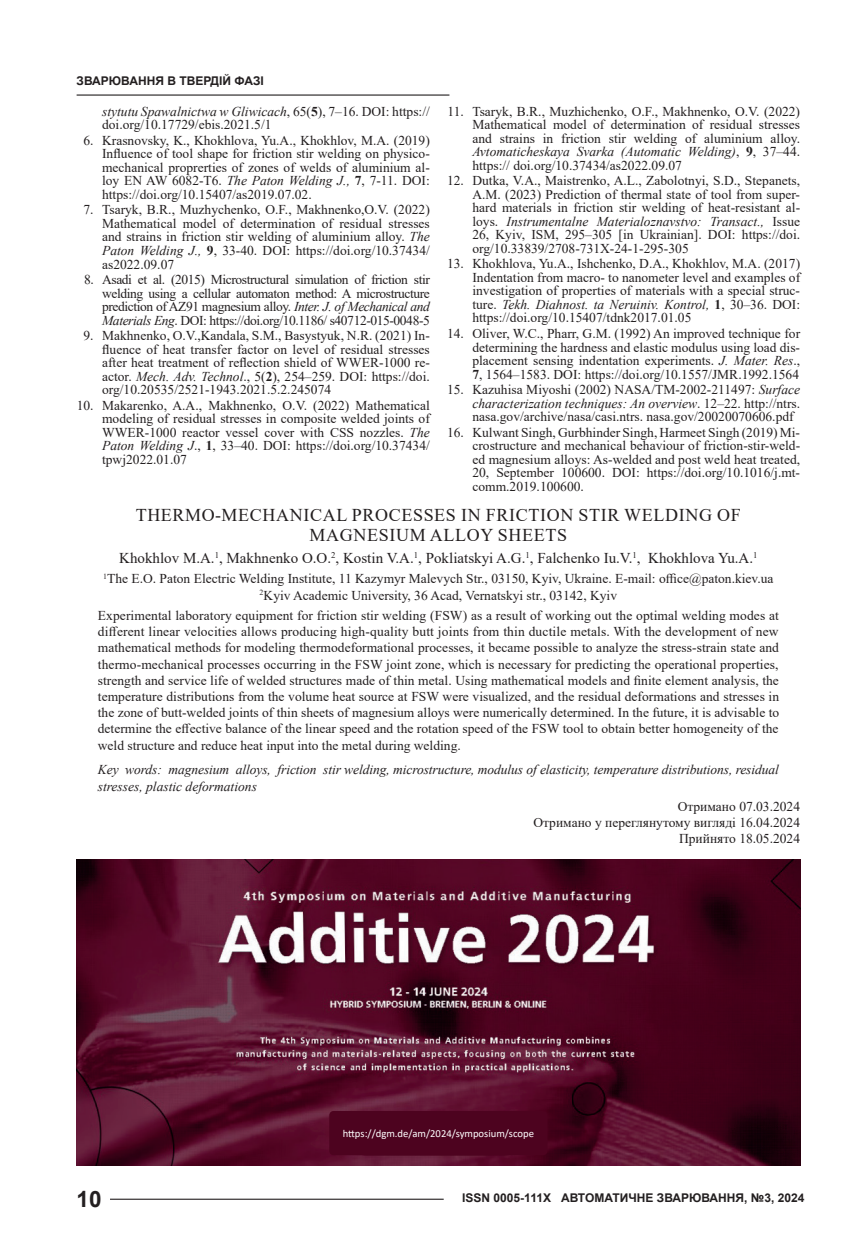
<style>
.page{position:relative;width:864px;height:1259px;background:#fff}
.page>*{position:absolute;margin:0;border:0;box-sizing:border-box;transform-origin:0 0}
.t1{font:700 22.5px "Arial";color:#231f20}
.t2{font:18px/19.5px "Times New Roman";letter-spacing:.035em;color:#231f20;text-align:center}
.t3{font:15px "Times New Roman";color:#231f20}
.t4{font:13.5px/13.5px "Times New Roman";color:#231f20;text-align:justify}
.t5{font:italic 13.5px/16.2px "Times New Roman";letter-spacing:-.005em;color:#231f20}
.t6{font:700 12px "Arial";color:#231f20}
.t7{font:10.65px "Calibri";color:#fff}
.s1{font-style:italic}
.s2{font-weight:700}
</style>
<div class="page">
<hr style="left:110px;top:1198px;width:333px;height:1px;background:#231f20">
<hr style="left:77px;top:94px;width:372px;height:2px;background:#231f20">
<img style="left:76px;top:859px;width:723px;height:306px">
<div style="left:329px;top:1111px;width:218px;height:44px;background:#4d031f;border-radius:4px"></div>
<p class="t6" style="left:77px;top:72px;width:189px">ЗВАРЮВАННЯ В ТВЕРДІЙ ФАЗІ</p>
<p class="t4" style="left:102px;top:104px;width:329px"><span class="s1">stytutu Spawalnictwa w Gliwicach</span>, 65(<span class="s2">5</span>), 7–16. DOI: https:// doi.org/10.17729/ebis.2021.5/1</p>
<p class="t4" style="left:102px;top:133px;width:329px;text-indent:-19px">6. Krasnovsky, K., Khokhlova, Yu.A., Khokhlov, M.A. (2019)<br>Influence of tool shape for friction stir welding on physico&shy;mechanical proprerties of zones of welds of aluminium al&shy;loy EN AW 6082-T6. <span class="s1">The Paton Welding J.,</span> <span class="s2">7</span>, 7-11. DOI: https://doi.org/10.15407/as2019.07.02.</p>
<p class="t4" style="left:102px;top:203px;width:329px;text-indent:-19px">7. Tsaryk, B.R., Muzhychenko, O.F., Makhnenko,O.V. (2022)<br>Mathematical model of determination of residual stresses and strains in friction stir welding of aluminium alloy. <span class="s1">The Paton Welding J.,</span> <span class="s2">9</span>, 33-40. DOI: https://doi.org/10.37434/ as2022.09.07</p>
<p class="t4" style="left:102px;top:272px;width:329px;text-indent:-18px">8. Asadi et al. (2015) Microstructural simulation of friction stir welding using a cellular automaton method: A microstructure prediction of AZ91 magnesium alloy. <span class="s1">Inter. J. of Mechanical and Materials Eng</span>. DOI: https://doi.org/10.1186/ s40712-015-0048-5</p>
<p class="t4" style="left:102px;top:328px;width:329px;text-indent:-19px">9. Makhnenko, O.V.,Kandala, S.M., Basystyuk, N.R. (2021) In&shy;fluence of heat transfer factor on level of residual stresses after heat treatment of reflection shield of WWER-1000 re&shy;actor. <span class="s1">Mech. Adv. Technol</span>., 5(<span class="s2">2</span>), 254–259. DOI: https://doi. org/10.20535/2521-1943.2021.5.2.245074</p>
<p class="t4" style="left:102px;top:398px;width:329px;text-indent:-25px">10. Makarenko, A.A., Makhnenko, O.V. (2022) Mathematical modeling of residual stresses in composite welded joints of WWER-1000 reactor vessel cover with CSS nozzles. <span class="s1">The Paton Welding J</span>., <span class="s2">1</span>, 33–40. DOI: https://doi.org/10.37434/ tpwj2022.01.07</p>
<p class="t4" style="left:472px;top:104px;width:329px;text-indent:-25px">11. Tsaryk, B.R., Muzhichenko, O.F., Makhnenko, O.V. (2022)<br>Mathematical model of determination of residual stresses and strains in friction stir welding of aluminium alloy.<br><span class="s1">Avtomaticheskaya Svarka (Automatic Welding)</span>, <span class="s2">9</span>, 37–44. https:// doi.org/10.37434/as2022.09.07</p>
<p class="t4" style="left:472px;top:174px;width:329px;text-indent:-25px">12. Dutka, V.A., Maistrenko, A.L., Zabolotnyi, S.D., Stepanets, A.M. (2023) Prediction of thermal state of tool from super&shy;hard materials in friction stir welding of heat-resistant al&shy;loys. <span class="s1">Instrumentalne Materialoznavstvo: Transact.,</span> Issue 26, Kyiv, ISM, 295–305 [in Ukrainian]. DOI: https://doi. org/10.33839/2708-731Х-24-1-295-305</p>
<p class="t4" style="left:472px;top:257px;width:329px;text-indent:-25px">13. Khokhlova, Yu.A., Ishchenko, D.A., Khokhlov, M.A. (2017)<br>Indentation from macro- to nanometer level and examples of investigation of properties of materials with a special struc&shy;ture. <span class="s1">Tekh. Diahnost. ta Neruiniv. Kontrol,</span> <span class="s2">1</span>, 30–36. DOI: https://doi.org/10.15407/tdnk2017.01.05</p>
<p class="t4" style="left:472px;top:326px;width:329px;text-indent:-25px">14. Oliver, W.C., Pharr, G.M. (1992) An improved technique for determining the hardness and elastic modulus using load dis&shy;placement sensing indentation experiments. <span class="s1">J. Mater. Res</span>., <span class="s2">7</span>, 1564–1583. DOI: https://doi.org/10.1557/JMR.1992.1564</p>
<p class="t4" style="left:472px;top:382px;width:329px;text-indent:-25px">15. Kazuhisa Miyoshi (2002) NASA/TM-2002-211497: <span class="s1">Surface characterization techniques: An overview</span>. 12–22. http://ntrs. nasa.gov/archive/nasa/casi.ntrs. nasa.gov/20020070606.pdf</p>
<p class="t4" style="left:472px;top:425px;width:329px;text-indent:-25px">16. Kulwant Singh, Gurbhinder Singh, Harmeet Singh (2019) Mi&shy;crostructure and mechanical behaviour of friction-stir-weld&shy;ed magnesium alloys: As-welded and post weld heat treated, 20, September 100600. DOI: https://doi.org/10.1016/j.mt&shy;comm.2019.100600.</p>
<h2 class="t2" style="left:136px;top:505px;width:606px">THERMO-MECHANICAL PROCESSES IN FRICTION STIR WELDING OF<br>MAGNESIUM ALLOY SHEETS</h2>
<p class="t3" style="left:119px;top:547px;width:639px">Khokhlov М.А.<sup>1</sup>, Makhnenko O.O.<sup>2</sup>, Kostin V.A.<sup>1</sup>, Pokliatskyi A.G.<sup>1</sup>, Falchenko Iu.V.<sup>1</sup>, Khokhlova Yu.A.<sup>1</sup></p>
<p class="t4" style="left:103px;top:570px;width:671px;line-height:16.2px;text-align:center"><sup>1</sup>The E.O. Paton Electric Welding Institute, 11 Kazymyr Malevych Str., 03150, Kyiv, Ukraine. E-mail: office@paton.kiev.ua<br><sup>2</sup>Kyiv Academic University, 36 Acad, Vernatskyi str., 03142, Kyiv</p>
<p class="t4" style="left:98px;top:607px;width:682px;line-height:16.2px">Experimental laboratory equipment for friction stir welding (FSW) as a result of working out the optimal welding modes at different linear velocities allows producing high-quality butt joints from thin ductile metals. With the development of new mathematical methods for modeling thermodeformational processes, it became possible to analyze the stress-strain state and thermo-mechanical processes occurring in the FSW joint zone, which is necessary for predicting the operational properties, strength and service life of welded structures made of thin metal. Using mathematical models and finite element analysis, the temperature distributions from the volume heat source at FSW were visualized, and the residual deformations and stresses in the zone of butt-welded joints of thin sheets of magnesium alloys were numerically determined. In the future, it is advisable to determine the effective balance of the linear speed and the rotation speed of the FSW tool to obtain better homogeneity of the weld structure and reduce heat input into the metal during welding.</p>
<p class="t5" style="left:98px;top:761px;width:682px">Key words: magnesium alloys, friction stir welding, microstructure, modulus of elasticity, temperature distributions, residual stresses, plastic deformations</p>
<p class="t4" style="left:533px;top:798px;width:268px;line-height:16.2px;text-align:right">Отримано 07.03.2024<br>Отримано у переглянутому вигляді 16.04.2024<br>Прийнято 18.05.2024</p>
<p class="t7" style="left:342px;top:1126px;width:193px">https://dgm.de/am/2024/symposium/scope</p>
<h1 class="t1" style="left:77px;top:1183px;width:27px">10</h1>
<p class="t6" style="left:462px;top:1189px;width:343px">ISSN 0005-111X АВТОМАТИЧНЕ ЗВАРЮВАННЯ, №3, 2024</p>
</div>
